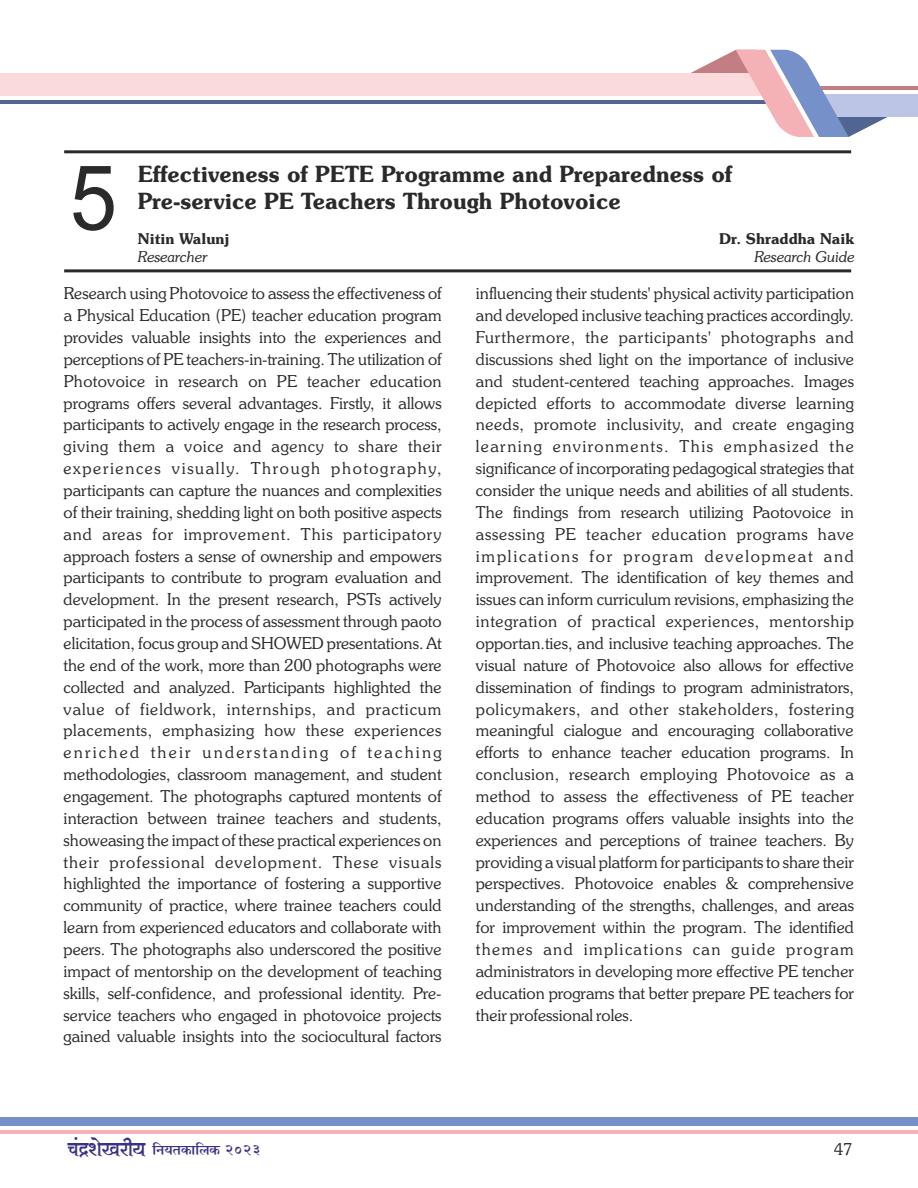
<style>
.page{position:relative;width:918px;height:1188px;background:#fff}
.page>*{position:absolute;margin:0;border:0;box-sizing:border-box;transform-origin:0 0}
.t1{font:90px "Arial Narrow";color:#2b2a29;scale:1.15 1}
.t2{font:600 22.5px/27.5px "Souvenir IT Cby BT";color:#2b2a29}
.t3{font:18px "SHREE DEV7";color:#393185}
.t4{font:300 16.5px/21.9px "Souvenir IT Cby BT";color:#2b2a29;text-align:justify}
.t5{font:600 15px "Souvenir IT Cby BT";color:#2b2a29}
.t6{font:italic 300 15px "Souvenir IT Cby BT";color:#2b2a29}
.s1{font-size:24px}
</style>
<div class="page">
<hr style="left:0;top:1130px;width:918px;height:4px;background:#f5b2b6">
<div style="left:0;top:1117px;width:918px;height:9px;background:#7690c9"></div>
<hr style="left:814px;top:86px;width:104px;height:4px;background:#c37e84">
<div style="left:823px;top:94px;width:95px;height:23px;background:#bcc5e5"></div>
<hr style="left:0;top:100px;width:767px;height:4px;background:#506591">
<div style="left:0;top:73px;width:767px;height:23px;background:#fadada"></div>
<svg style="left:691px;top:50px;width:197px;height:87px"></svg>
<hr style="left:64px;top:150px;width:787px;height:3px;background:#2b2a29">
<hr style="left:64px;top:269px;width:787px;height:3px;background:#2b2a29">
<h1 class="t1" style="left:70px;top:164px;width:43px">5</h1>
<h2 class="t2" style="left:138px;top:162px;width:596px">Effectiveness of PETE Programme and Preparedness of<br>Pre-service PE Teachers Through Photovoice</h2>
<p class="t5" style="left:138px;top:233px;width:93px">Nitin Walunj</p>
<p class="t6" style="left:138px;top:251px;width:71px">Researcher</p>
<p class="t5" style="left:719px;top:233px;width:137px">Dr. Shraddha Naik</p>
<p class="t6" style="left:754px;top:251px;width:101px">Research Guide</p>
<p class="t4" style="left:64px;top:284px;width:380px">Research using Photovoice to assess the effectiveness of a Physical Education (PE) teacher education program provides valuable insights into the experiences and perceptions of PE teachers-in-training. The utilization of Photovoice in research on PE teacher education programs offers several advantages. Firstly, it allows participants to actively engage in the research process, giving them a voice and agency to share their experiences visually. Through photography, participants can capture the nuances and complexities of their training, shedding light on both positive aspects and areas for improvement. This participatory approach fosters a sense of ownership and empowers participants to contribute to program evaluation and development. In the present research, PSTs actively participated in the process of assessment through paoto elicitation, focus group and SHOWED presentations. At the end of the work, more than 200 photographs were collected and analyzed. Participants highlighted the value of fieldwork, internships, and practicum placements, emphasizing how these experiences enriched their understanding of teaching methodologies, classroom management, and student engagement. The photographs captured montents of interaction between trainee teachers and students, showeasing the impact of these practical experiences on their professional development. These visuals highlighted the importance of fostering a supportive community of practice, where trainee teachers could learn from experienced educators and collaborate with peers. The photographs also underscored the positive impact of mentorship on the development of teaching skills, self-confidence, and professional identity. Pre&shy;service teachers who engaged in photovoice projects gained valuable insights into the sociocultural factors</p>
<p class="t4" style="left:476px;top:284px;width:380px">influencing their students' physical activity participation and developed inclusive teaching practices accordingly.<br>Furthermore, the participants' photographs and discussions shed light on the importance of inclusive and student-centered teaching approaches. Images depicted efforts to accommodate diverse learning needs, promote inclusivity, and create engaging learning environments. This emphasized the significance of incorporating pedagogical strategies that consider the unique needs and abilities of all students.<br>The findings from research utilizing Paotovoice in assessing PE teacher education programs have implications for program developmeat and improvement. The identification of key themes and issues can inform curriculum revisions, emphasizing the integration of practical experiences, mentorship opportan.ties, and inclusive teaching approaches. The visual nature of Photovoice also allows for effective dissemination of findings to program administrators, policymakers, and other stakeholders, fostering meaningful cialogue and encouraging collaborative efforts to enhance teacher education programs. In conclusion, research employing Photovoice as a method to assess the effectiveness of PE teacher education programs offers valuable insights into the experiences and perceptions of trainee teachers. By providing a visual platform for participants to share their perspectives. Photovoice enables &amp; comprehensive understanding of the strengths, challenges, and areas for improvement within the program. The identified themes and implications can guide program administrators in developing more effective PE tencher education programs that better prepare PE teachers for their professional roles.</p>
<p class="t3" style="left:68px;top:1142px;width:195px"><span class="s1">M§ÐeoIar¶</span> {Z¶VH$m{bH$ 2023</p>
<p class="t4" style="left:834px;top:1140px;width:20px">47</p>
</div>
